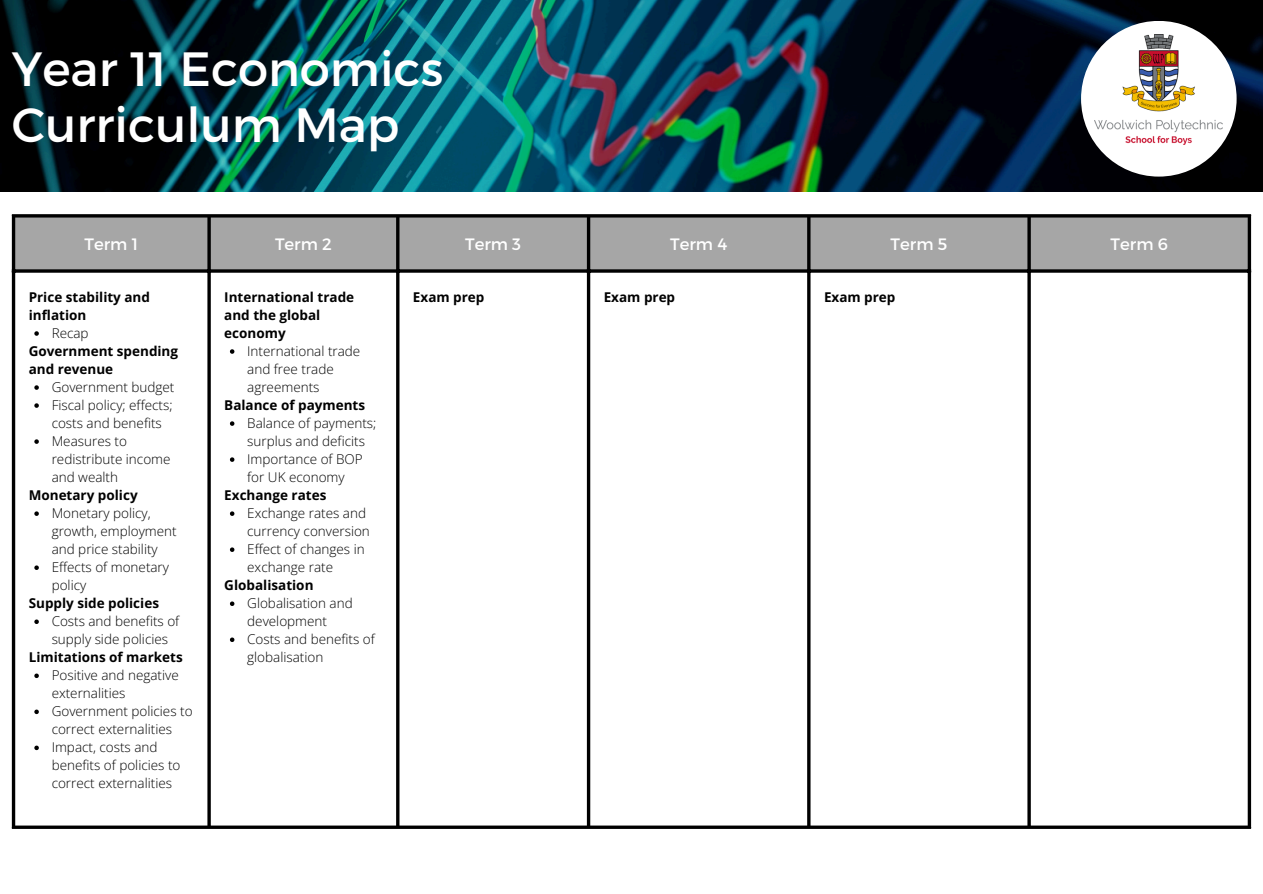
<style>
.page{position:relative;width:1263px;height:894px;background:#fff}
.page>*{position:absolute;margin:0;border:0;box-sizing:border-box;transform-origin:0 0}
.t1{font:48px/56.2px "Montserrat";color:#fff}
.t2{font:16.5px "Montserrat";color:#fff}
.t3{font:300 13.5px/18px "Open Sans";color:#000}
.t4{font:700 13.5px/18px "Open Sans";color:#000}
</style>
<div class="page">
<div style="left:15px;top:217px;width:1233px;height:52px;background:#a6a6a6"></div>
<svg style="left:34px;top:331px;width:5px;height:4px"></svg>
<svg style="left:34px;top:385px;width:5px;height:4px"></svg>
<svg style="left:34px;top:403px;width:5px;height:4px"></svg>
<svg style="left:34px;top:439px;width:5px;height:4px"></svg>
<svg style="left:34px;top:511px;width:5px;height:4px"></svg>
<svg style="left:34px;top:565px;width:5px;height:4px"></svg>
<svg style="left:34px;top:619px;width:5px;height:4px"></svg>
<svg style="left:34px;top:673px;width:5px;height:4px"></svg>
<svg style="left:34px;top:709px;width:5px;height:4px"></svg>
<svg style="left:34px;top:745px;width:5px;height:4px"></svg>
<svg style="left:230px;top:349px;width:4px;height:4px"></svg>
<svg style="left:230px;top:421px;width:4px;height:4px"></svg>
<svg style="left:230px;top:457px;width:4px;height:4px"></svg>
<svg style="left:230px;top:511px;width:4px;height:4px"></svg>
<svg style="left:230px;top:547px;width:4px;height:4px"></svg>
<svg style="left:230px;top:601px;width:4px;height:4px"></svg>
<svg style="left:230px;top:637px;width:4px;height:4px"></svg>
<hr style="left:12px;top:217px;width:3px;height:608px;background:#000">
<svg style="left:207px;top:217px;width:4px;height:608px;background:#262626"></svg>
<hr style="left:396px;top:217px;width:3px;height:608px;background:#000">
<hr style="left:587px;top:217px;width:3px;height:608px;background:#000">
<hr style="left:807px;top:217px;width:3px;height:608px;background:#000">
<svg style="left:1027px;top:217px;width:4px;height:608px;background:#262626"></svg>
<hr style="left:1248px;top:217px;width:3px;height:608px;background:#000">
<hr style="left:12px;top:214px;width:1239px;height:3px;background:#000">
<hr style="left:12px;top:269px;width:1239px;height:3px;background:#000">
<hr style="left:12px;top:825px;width:1239px;height:3px;background:#000">
<img style="left:0;top:0;width:1263px;height:191px">
<div style="left:1081px;top:21px;width:156px;height:155px;background:#fff;border-radius:50%"></div>
<img style="left:1094px;top:34px;width:129px;height:111px">
<p class="t1" style="left:12px;top:38px;width:433px">Year 11 Economics<br>Curriculum Map</p>
<p class="t2" style="left:85px;top:233px;width:55px">Term 1</p>
<p class="t2" style="left:275px;top:233px;width:58px">Term 2</p>
<h1 class="t2" style="left:465px;top:233px;width:58px">Term 3</h1>
<p class="t2" style="left:670px;top:233px;width:59px">Term 4</p>
<p class="t2" style="left:891px;top:233px;width:58px">Term 5</p>
<p class="t2" style="left:1110px;top:233px;width:59px">Term 6</p>
<p class="t4" style="left:29px;top:288px;width:123px">Price stability and inflation</p>
<p class="t3" style="left:52px;top:324px;width:39px">Recap</p>
<p class="t4" style="left:29px;top:342px;width:151px">Government spending and revenue</p>
<p class="t3" style="left:52px;top:378px;width:124px">Government budget</p>
<p class="t3" style="left:52px;top:396px;width:122px">Fiscal policy; effects; costs and benefits</p>
<p class="t3" style="left:52px;top:432px;width:120px">Measures to redistribute income and wealth</p>
<p class="t4" style="left:29px;top:486px;width:110px">Monetary policy</p>
<p class="t3" style="left:52px;top:504px;width:127px">Monetary policy, growth, employment and price stability</p>
<p class="t3" style="left:52px;top:558px;width:119px">Effects of monetary policy</p>
<p class="t4" style="left:29px;top:594px;width:132px">Supply side policies</p>
<p class="t3" style="left:52px;top:612px;width:129px">Costs and benefits of supply side policies</p>
<p class="t4" style="left:29px;top:648px;width:156px">Limitations of markets</p>
<p class="t3" style="left:52px;top:666px;width:129px">Positive and negative externalities</p>
<p class="t3" style="left:52px;top:702px;width:142px">Government policies to correct externalities</p>
<p class="t3" style="left:52px;top:738px;width:130px">Impact, costs and benefits of policies to correct externalities</p>
<p class="t4" style="left:224px;top:288px;width:131px">International trade and the global economy</p>
<p class="t3" style="left:247px;top:342px;width:115px">International trade and free trade agreements</p>
<p class="t4" style="left:224px;top:396px;width:142px">Balance of payments</p>
<p class="t3" style="left:247px;top:414px;width:131px">Balance of payments; surplus and deficits</p>
<p class="t3" style="left:247px;top:450px;width:117px">Importance of BOP for UK economy</p>
<p class="t4" style="left:224px;top:486px;width:104px">Exchange rates</p>
<p class="t3" style="left:247px;top:504px;width:124px">Exchange rates and currency conversion</p>
<p class="t3" style="left:247px;top:540px;width:119px">Effect of changes in exchange rate</p>
<p class="t4" style="left:224px;top:576px;width:91px">Globalisation</p>
<p class="t3" style="left:247px;top:594px;width:107px">Globalisation and development</p>
<p class="t3" style="left:247px;top:630px;width:129px">Costs and benefits of globalisation</p>
<p class="t4" style="left:413px;top:288px;width:73px">Exam prep</p>
<p class="t4" style="left:604px;top:288px;width:73px">Exam prep</p>
<p class="t4" style="left:824px;top:288px;width:73px">Exam prep</p>
</div>
